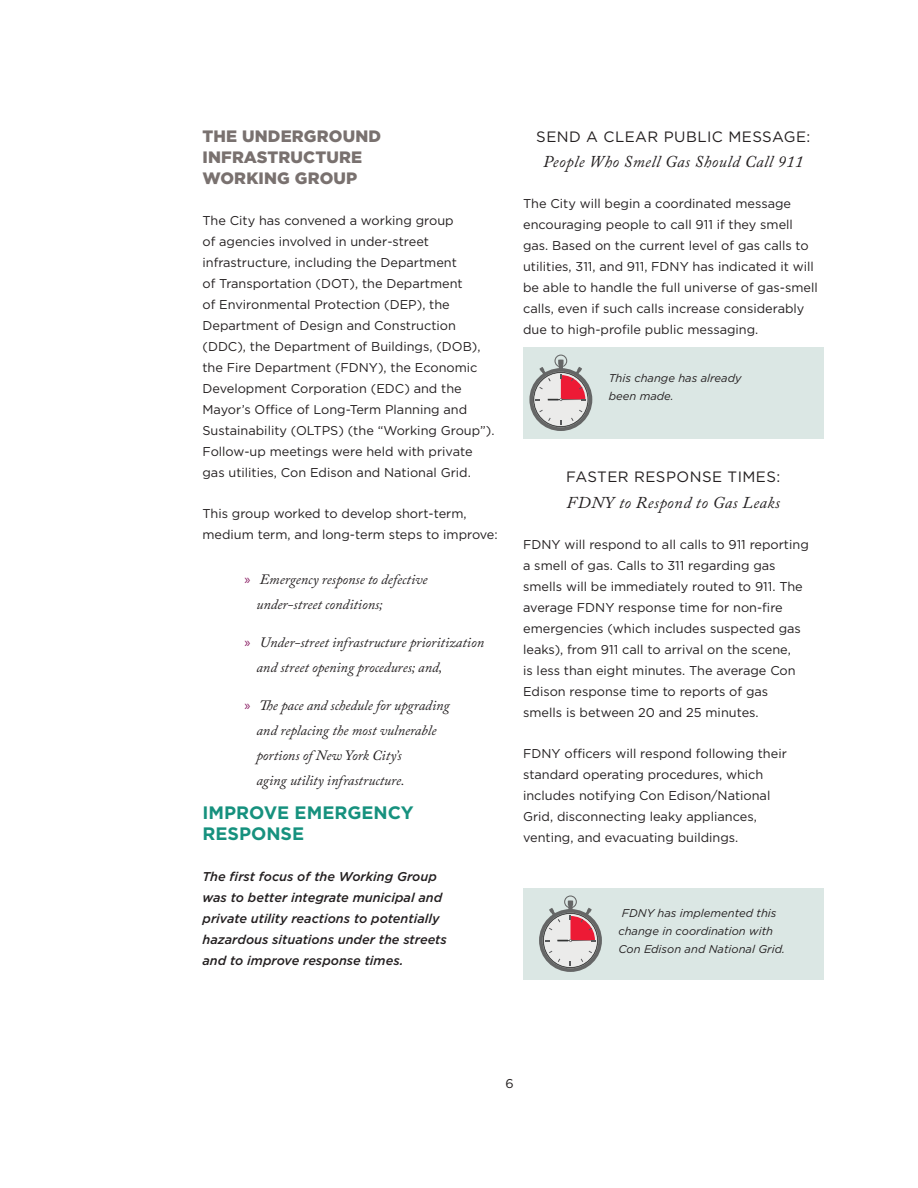
<style>
.page{position:relative;width:918px;height:1188px;background:#fff}
.page>*{position:absolute;margin:0;border:0;box-sizing:border-box;transform-origin:0 0}
.Recommendation{font:700 18px/21px "Gotham";color:#16917e}
.body{font:900 16.5px/21px "Gotham";letter-spacing:.01em;color:#79716f}
.Caslon{font:italic 16.5px "Adobe Caslon Pro";letter-spacing:.03em;color:#231f20}
.body-2{font:italic 16.5px "Adobe Caslon Pro";letter-spacing:.03em;color:#231f20}
.Caslon-2{font:15px "Gotham";letter-spacing:.03em;color:#231f20}
.body-3{font:15px "Gotham";letter-spacing:.03em;color:#231f20}
.t1{font:italic 14.25px/24.8px "Adobe Caslon Pro";color:#231f20}
.body-4{font:12.75px/21px "Gotham";color:#231f20}
.italic_body_normal{font:italic 500 12.75px/21px "Gotham";color:#231f20}
.Body-italic{font:italic 11.25px/18px "Gotham";color:#231f20}
.s1{font-family:"Myriad Pro";font-style:normal;color:#8b2065}
</style>
<div class="page">
<div style="left:523px;top:347px;width:301px;height:92px;background:#dbe7e4"></div>
<svg style="left:529px;top:355px;width:63px;height:76px"></svg>
<div style="left:523px;top:888px;width:301px;height:92px;background:#dbe7e4"></div>
<svg style="left:539px;top:895px;width:63px;height:77px"></svg>
<p class="body" style="left:202px;top:125px;width:180px">THE UNDERGROUND<br>INFRASTRUCTURE<br>WORKING GROUP</p>
<p class="body-4" style="left:202px;top:210px;width:294px">The City has convened a working group<br>of agencies involved in under-street infrastructure, including the Department<br>of Transportation (DOT), the Department<br>of Environmental Protection (DEP), the Department of Design and Construction (DDC), the Department of Buildings, (DOB), the Fire Department (FDNY), the Economic Development Corporation (EDC) and the Mayor’s Office of Long-Term Planning and Sustainability (OLTPS) (the “Working Group”).<br>Follow-up meetings were held with private gas utilities, Con Edison and National Grid.</p>
<p class="body-4" style="left:202px;top:503px;width:297px">This group worked to develop short-term, medium term, and long-term steps to improve:</p>
<p class="t1" style="left:256px;top:567px;width:172px;text-indent:-12px"><span class="s1">»</span> Emergency response to defective under-street conditions;</p>
<p class="t1" style="left:256px;top:630px;width:229px;text-indent:-12px"><span class="s1">»</span> Under-street infrastructure prioritization and street opening procedures; and,</p>
<p class="t1" style="left:256px;top:693px;width:195px;text-indent:-12px"><span class="s1">»</span> The pace and schedule for upgrading and replacing the most vulnerable portions of New York City’s<br>aging utility infrastructure.</p>
<p class="Recommendation" style="left:202px;top:802px;width:213px">IMPROVE EMERGENCY<br>RESPONSE</p>
<p class="italic_body_normal" style="left:202px;top:866px;width:246px">The first focus of the Working Group was to better integrate municipal and private utility reactions to potentially hazardous situations under the streets and to improve response times.</p>
<p class="Caslon-2" style="left:536px;top:128px;width:276px">SEND A CLEAR PUBLIC MESSAGE:</p>
<p class="Caslon" style="left:543px;top:152px;width:262px">People Who Smell Gas Should Call 911</p>
<p class="body-4" style="left:523px;top:193px;width:296px">The City will begin a coordinated message encouraging people to call 911 if they smell gas. Based on the current level of gas calls to utilities, 311, and 911, FDNY has indicated it will be able to handle the full universe of gas-smell calls, even if such calls increase considerably due to high-profile public messaging.</p>
<p class="Body-italic" style="left:609px;top:369px;width:134px">This change has already been made.</p>
<p class="body-3" style="left:566px;top:468px;width:216px">FASTER RESPONSE TIMES:</p>
<p class="body-2" style="left:567px;top:492px;width:215px">FDNY to Respond to Gas Leaks</p>
<p class="body-4" style="left:523px;top:534px;width:287px">FDNY will respond to all calls to 911 reporting a smell of gas. Calls to 311 regarding gas smells will be immediately routed to 911. The average FDNY response time for non-fire emergencies (which includes suspected gas leaks), from 911 call to arrival on the scene,<br>is less than eight minutes. The average Con Edison response time to reports of gas smells is between 20 and 25 minutes.</p>
<p class="body-4" style="left:523px;top:743px;width:265px">FDNY officers will respond following their standard operating procedures, which includes notifying Con Edison/National Grid, disconnecting leaky appliances, venting, and evacuating buildings.</p>
<p class="Body-italic" style="left:618px;top:904px;width:168px;text-indent:3px">FDNY has implemented this change in coordination with<br>Con Edison and National Grid.</p>
<p class="body-4" style="left:506px;top:1073px;width:10px">6</p>
</div>
